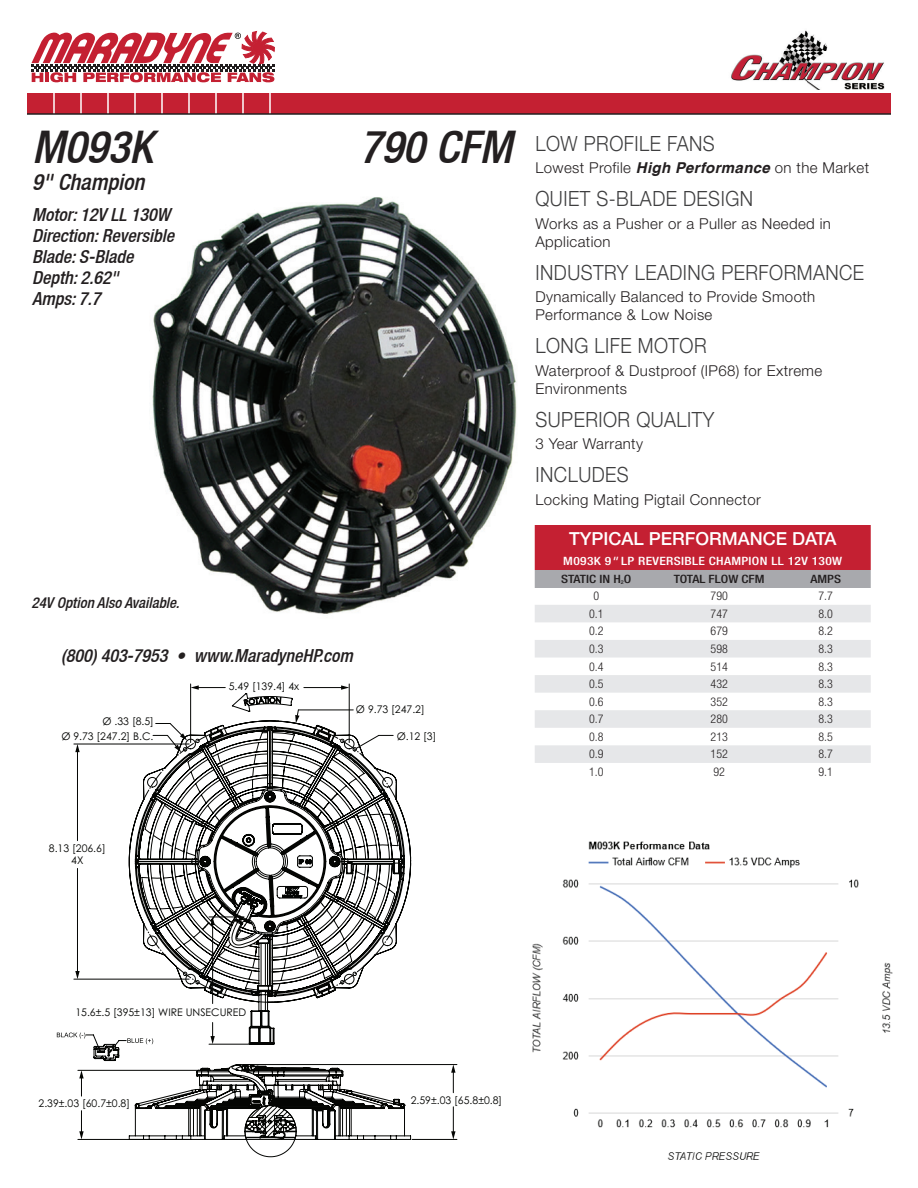
<style>
.page{position:relative;width:918px;height:1188px;background:#fff}
.page>*{position:absolute;margin:0;border:0;box-sizing:border-box;transform-origin:0 0}
.t1{font:italic 500 condensed 45px "Helvetica Neue LT";color:#231f20}
.t2{font:italic 500 condensed 22.5px "Helvetica Neue LT";color:#231f20}
.t3{font:300 21px "Helvetica Neue";letter-spacing:.025em;color:#3e3e3f;scale:.9 1}
.t4{font:italic 500 condensed 18px/21px "Helvetica Neue LT";color:#231f20}
.t5{font:500 18px "Helvetica Neue";color:#fff}
.t6{font:300 15px/18px "Helvetica Neue";letter-spacing:.025em;color:#231f20}
.t7{font:italic 500 condensed 15px "Helvetica Neue LT";color:#231f20}
.t8{font:300 condensed 12px "Helvetica Neue";color:#231f20}
.t9{font:500 condensed 11.55px/17.9px "Helvetica Neue LT Std";letter-spacing:.025em;color:#fff;scale:1.18 1}
.t10{font:500 condensed 11.55px "Helvetica Neue LT Std";color:#231f20;scale:1.18 1}
.t11{font:10.5px/12px "Century Gothic";color:#040503;text-align:center}
.s1{font-family:"Helvetica";font-weight:700;font-style:italic}
.s2{font-family:"Helvetica Neue LT";font-style:italic}
.s3{color:#231f20}
</style>
<div class="page">
<svg style="left:535px;top:525px;width:336px;height:63px;background:#bc4755"></svg>
<svg style="left:535px;top:605px;width:336px;height:158px;fill:#e6e7e9"></svg>
<img style="left:152px;top:197px;width:365px;height:417px">
<img style="left:532px;top:841px;width:361px;height:319px">
<svg style="left:93px;top:693px;width:318px;height:447px"></svg>
<svg style="left:451px;top:1107px;width:5px;height:32px"></svg>
<svg style="left:451px;top:1065px;width:5px;height:28px"></svg>
<hr style="left:77px;top:868px;width:1px;height:104px;background:#040503">
<svg style="left:75px;top:971px;width:5px;height:8px"></svg>
<hr style="left:77px;top:751px;width:1px;height:90px;background:#040503">
<svg style="left:75px;top:745px;width:5px;height:7px"></svg>
<svg style="left:191px;top:685px;width:34px;height:5px"></svg>
<hr style="left:304px;top:687px;width:39px;height:1px;background:#040503">
<svg style="left:341px;top:685px;width:8px;height:5px"></svg>
<svg style="left:295px;top:709px;width:5px;height:11px"></svg>
<hr style="left:212px;top:924px;width:1px;height:80px;background:#040503">
<svg style="left:57px;top:1023px;width:240px;height:134px"></svg>
<hr style="left:412px;top:1139px;width:45px;height:1px;background:#040503">
<hr style="left:248px;top:1064px;width:209px;height:1px;background:#040503">
<hr style="left:74px;top:979px;width:115px;height:1px;background:#040503">
<hr style="left:74px;top:744px;width:115px;height:1px;background:#040503">
<hr style="left:190px;top:684px;width:1px;height:59px;background:#040503">
<hr style="left:349px;top:684px;width:1px;height:59px;background:#040503">
<hr style="left:78px;top:1139px;width:111px;height:1px;background:#040503">
<hr style="left:78px;top:1070px;width:130px;height:1px;background:#040503">
<hr style="left:209px;top:1044px;width:50px;height:1px;background:#040503">
<svg style="left:129px;top:720px;width:282px;height:283px"></svg>
<svg style="left:356px;top:735px;width:37px;height:14px"></svg>
<svg style="left:153px;top:723px;width:34px;height:29px"></svg>
<hr style="left:298px;top:710px;width:55px;height:1px;background:#040503">
<div style="left:27px;top:93px;width:864px;height:21px;background:#c42032"></div>
<hr style="left:53px;top:93px;width:2px;height:21px;background:#fff">
<hr style="left:80px;top:93px;width:2px;height:21px;background:#fff">
<hr style="left:107px;top:93px;width:2px;height:21px;background:#fff">
<hr style="left:134px;top:93px;width:2px;height:21px;background:#fff">
<hr style="left:161px;top:93px;width:2px;height:21px;background:#fff">
<hr style="left:188px;top:93px;width:2px;height:21px;background:#fff">
<hr style="left:215px;top:93px;width:2px;height:21px;background:#fff">
<hr style="left:242px;top:93px;width:2px;height:21px;background:#fff">
<hr style="left:269px;top:93px;width:2px;height:21px;background:#fff">
<hr style="left:27px;top:113px;width:864px;height:2px;background:#231f20">
<svg style="left:32px;top:32px;width:242px;height:50px"></svg>
<img style="left:731px;top:30px;width:154px;height:60px">
<h1 class="t1" style="left:32px;top:120px;width:122px">M093K</h1>
<h1 class="t1" style="left:360px;top:120px;width:154px">790 CFM</h1>
<h2 class="t2" style="left:32px;top:168px;width:114px">9" Champion</h2>
<p class="t4" style="left:32px;top:204px;width:144px">Motor: 12V LL 130W<br>Direction: Reversible<br>Blade: S-Blade<br>Depth: 2.62"<br>Amps: 7.7</p>
<p class="t7" style="left:32px;top:594px;width:149px">24V Option Also Available.</p>
<p class="t4" style="left:61px;top:645px;width:293px">(800) 403-7953 • www.MaradyneHP.com</p>
<p class="t11" style="left:103px;top:715px;width:53px">Ø .33 [8.5]</p>
<p class="t11" style="left:61px;top:730px;width:94px">Ø 9.73 [247.2] B.C.</p>
<p class="t11" style="left:229px;top:680px;width:72px">5.49 [139.4] 4x</p>
<p class="t11" style="left:356px;top:703px;width:70px">Ø 9.73 [247.2]</p>
<p class="t11" style="left:397px;top:730px;width:41px">Ø.12 [3]</p>
<h3 class="t3" style="left:536px;top:126px;width:201px">LOW PROFILE FANS</h3>
<p class="t6" style="left:536px;top:158px;width:335px">Lowest Profile <span class="s1">High Performance</span> on the Market</p>
<h3 class="t3" style="left:536px;top:182px;width:243px">QUIET S-BLADE DESIGN</h3>
<p class="t6" style="left:536px;top:214px;width:297px">Works as a Pusher or a Puller as Needed in<br>Application</p>
<h3 class="t3" style="left:536px;top:255px;width:367px">INDUSTRY LEADING PERFORMANCE</h3>
<p class="t6" style="left:536px;top:287px;width:281px">Dynamically Balanced to Provide Smooth<br>Performance &amp; Low Noise</p>
<h3 class="t3" style="left:536px;top:329px;width:192px">LONG LIFE MOTOR</h3>
<p class="t6" style="left:536px;top:361px;width:288px">Waterproof &amp; Dustproof (IP68) for Extreme<br>Environments</p>
<h3 class="t3" style="left:536px;top:402px;width:200px">SUPERIOR QUALITY</h3>
<p class="t6" style="left:536px;top:434px;width:109px">3 Year Warranty</p>
<h3 class="t3" style="left:536px;top:458px;width:105px">INCLUDES</h3>
<p class="t6" style="left:536px;top:490px;width:227px">Locking Mating Pigtail Connector</p>
<p class="t5" style="left:569px;top:524px;width:269px">TYPICAL PERFORMANCE DATA</p>
<p class="t9" style="left:561px;top:552px;width:240px">M093K 9<span class="s2">"</span> LP REVERSIBLE CHAMPION LL 12V 130W<br><span class="s3">STATIC IN H</span><sub>2</sub><span class="s3">O</span></p>
<p class="t10" style="left:674px;top:572px;width:78px">TOTAL FLOW CFM</p>
<p class="t10" style="left:810px;top:572px;width:27px">AMPS</p>
<p class="t8" style="left:593px;top:589px;width:7px">0</p>
<p class="t8" style="left:711px;top:589px;width:19px">790</p>
<p class="t8" style="left:819px;top:589px;width:16px">7.7</p>
<p class="t8" style="left:589px;top:607px;width:16px">0.1</p>
<p class="t8" style="left:711px;top:607px;width:19px">747</p>
<p class="t8" style="left:819px;top:607px;width:16px">8.0</p>
<p class="t8" style="left:589px;top:624px;width:16px">0.2</p>
<p class="t8" style="left:711px;top:624px;width:19px">679</p>
<p class="t8" style="left:819px;top:624px;width:16px">8.2</p>
<p class="t8" style="left:589px;top:642px;width:16px">0.3</p>
<p class="t8" style="left:711px;top:642px;width:19px">598</p>
<p class="t8" style="left:819px;top:642px;width:16px">8.3</p>
<p class="t8" style="left:589px;top:659px;width:16px">0.4</p>
<p class="t8" style="left:711px;top:659px;width:19px">514</p>
<p class="t8" style="left:819px;top:659px;width:16px">8.3</p>
<p class="t8" style="left:589px;top:677px;width:16px">0.5</p>
<p class="t8" style="left:711px;top:677px;width:19px">432</p>
<p class="t8" style="left:819px;top:677px;width:16px">8.3</p>
<p class="t8" style="left:589px;top:695px;width:16px">0.6</p>
<p class="t8" style="left:711px;top:695px;width:19px">352</p>
<p class="t8" style="left:819px;top:695px;width:16px">8.3</p>
<p class="t8" style="left:589px;top:712px;width:16px">0.7</p>
<p class="t8" style="left:711px;top:712px;width:19px">280</p>
<p class="t8" style="left:819px;top:712px;width:16px">8.3</p>
<p class="t8" style="left:589px;top:730px;width:16px">0.8</p>
<p class="t8" style="left:711px;top:730px;width:19px">213</p>
<p class="t8" style="left:819px;top:730px;width:16px">8.5</p>
<p class="t8" style="left:589px;top:747px;width:16px">0.9</p>
<p class="t8" style="left:711px;top:747px;width:19px">152</p>
<p class="t8" style="left:819px;top:747px;width:16px">8.7</p>
<p class="t8" style="left:589px;top:765px;width:16px">1.0</p>
<p class="t8" style="left:713px;top:765px;width:13px">92</p>
<p class="t8" style="left:819px;top:765px;width:16px">9.1</p>
<p class="t11" style="left:49px;top:842px;width:58px">8.13 [206.6]<br>4X</p>
<p class="t11" style="left:75px;top:1006px;width:172px">15.6±.5 [395±13] WIRE UNSECURED</p>
<p class="t11" style="left:39px;top:1097px;width:93px">2.39±.03 [60.7±0.8]</p>
<p class="t11" style="left:411px;top:1094px;width:93px">2.59±.03 [65.8±0.8]</p>
</div>
